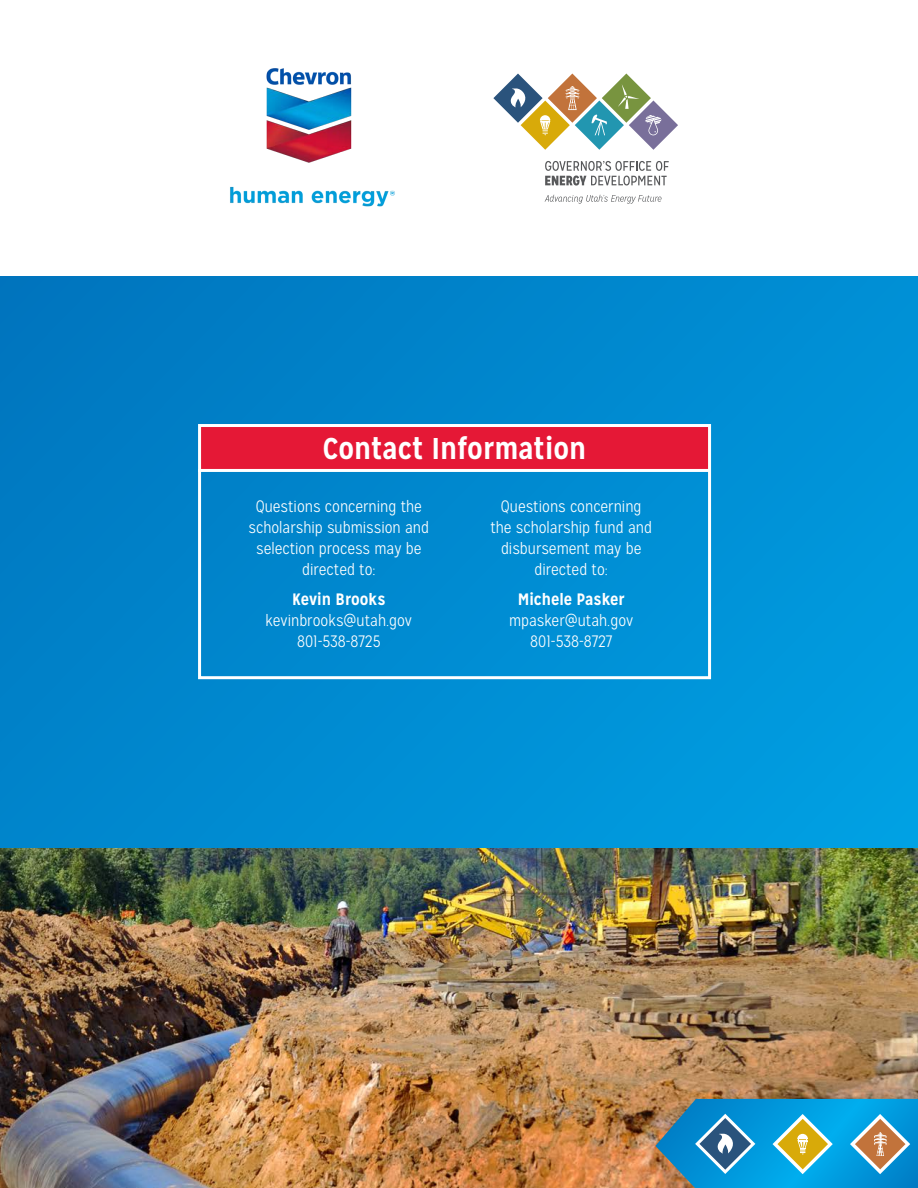
<style>
.page{position:relative;width:918px;height:1188px;background:#fff}
.page>*{position:absolute;margin:0;border:0;box-sizing:border-box;transform-origin:0 0}
.t1{font:700 30px "Mission Gothic";color:#fff}
.Bod{font:300 16.5px/21px "Mission Gothic";color:#fff;text-align:center}
.Bod-2{font:700 16.5px "Mission Gothic";color:#fff}
</style>
<div class="page">
<div style="left:0;top:276px;width:918px;height:912px;background:linear-gradient(to right,#007cc4,#0099dc)"></div>
<img style="left:0;top:849px;width:918px;height:339px">
<svg style="left:655px;top:1099px;width:263px;height:89px;background:#3a99bc"></svg>
<svg style="left:493px;top:74px;width:185px;height:76px"></svg>
<svg style="left:545px;top:161px;width:124px;height:25px"></svg>
<svg style="left:545px;top:195px;width:117px;height:9px"></svg>
<img style="left:230px;top:68px;width:165px;height:139px">
<div style="left:200px;top:426px;width:509px;height:45px;background:#e51836"></div>
<div style="left:198px;top:424px;width:513px;height:255px;border:3px solid #fff"></div>
<hr style="left:198px;top:469px;width:511px;height:3px;background:#fff">
<p class="t1" style="left:323px;top:430px;width:265px">Contact Information</p>
<p class="Bod" style="left:249px;top:496px;width:182px">Questions concerning the scholarship submission and selection process may be directed to:</p>
<p class="Bod-2" style="left:292px;top:589px;width:95px">Kevin Brooks</p>
<p class="Bod" style="left:266px;top:610px;width:148px">kevinbrooks@utah.gov</p>
<p class="Bod" style="left:297px;top:631px;width:85px">801-538-8725</p>
<p class="Bod" style="left:490px;top:496px;width:163px">Questions concerning the scholarship fund and disbursement may be directed to:</p>
<p class="Bod-2" style="left:518px;top:589px;width:108px">Michele Pasker</p>
<p class="Bod" style="left:509px;top:610px;width:126px">mpasker@utah.gov</p>
<p class="Bod" style="left:530px;top:631px;width:83px">801-538-8727</p>
</div>
